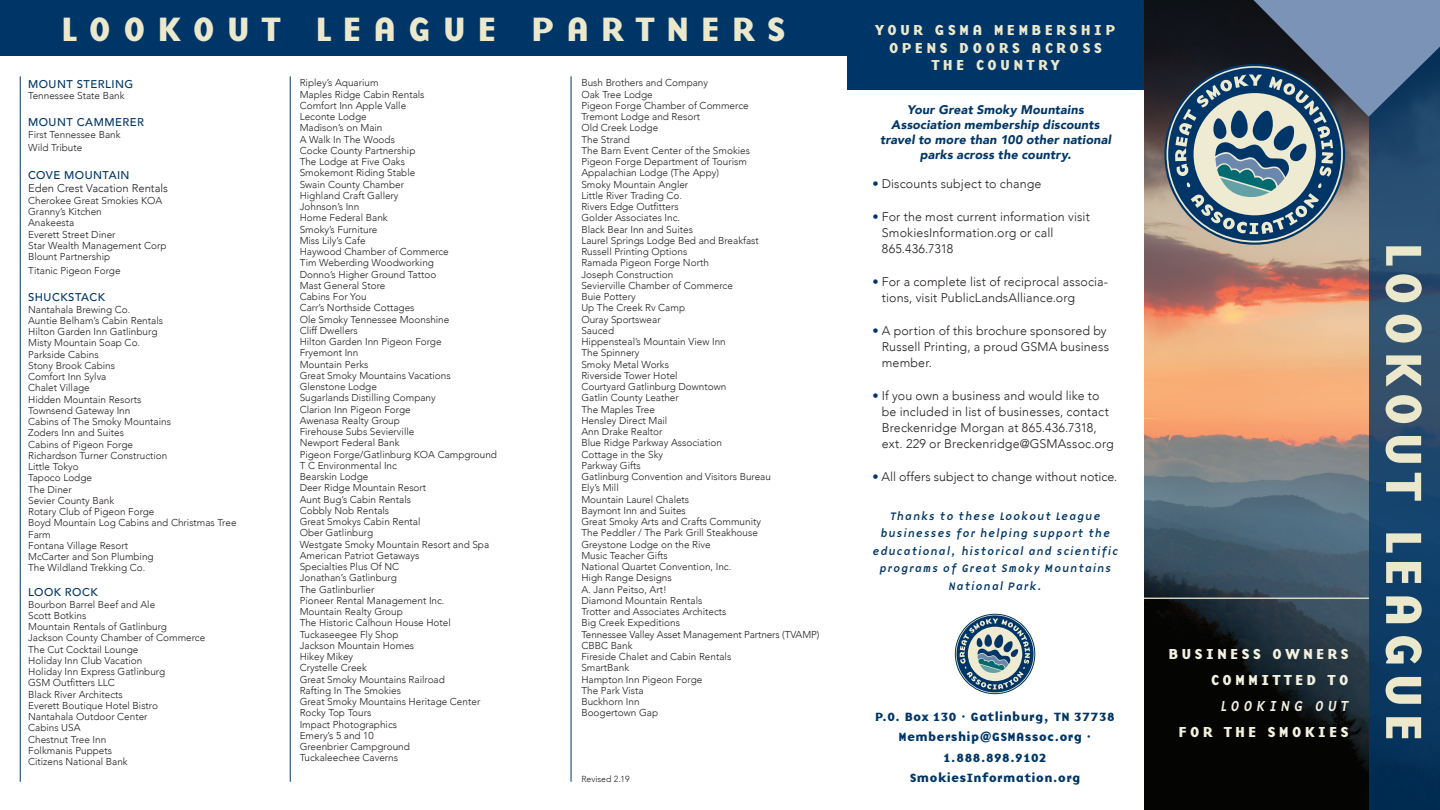
<style>
.page{position:relative;width:1440px;height:810px;background:#fff}
.page>*{position:absolute;margin:0;border:0;box-sizing:border-box;transform-origin:0 0}
.t1{font:52.5px "Base Nine B";letter-spacing:.1em;color:#ebe8cc}
.t2{font:35px "Base Nine B";letter-spacing:.325em;color:#ebe8cc}
.t3{font:15px/17.5px "Base Nine B";letter-spacing:.21em;color:#ebe8cc;text-align:center}
.t4{font:15px/26.2px "Base Nine B";letter-spacing:.2em;color:#f3f1df;text-align:right}
.t5{font:15px "Base Nine I";letter-spacing:.2em;color:#f3f1df}
.t6{font:300 12.5px/16.2px "Avenir";letter-spacing:.01em;color:#231f20}
.t7{font:italic 900 12.5px/15px "Avenir";letter-spacing:.01em;color:#003667;text-align:center}
.t8{font:12.38px/20.2px "Base Nine B";letter-spacing:.015em;color:#003667;text-align:center}
.t9{font:11.25px/17.5px "Base Nine I";letter-spacing:.05em;color:#003667;text-align:center}
.t10{font:500 11.25px "Avenir";letter-spacing:.04em;color:#003667}
.t11{font:300 11.25px "Avenir";color:#231f20}
.t12{font:300 10px/11.2px "Avenir";color:#231f20}
.t13{font:300 8.75px "Avenir";color:#231f20}
.s1{color:#003667}
</style>
<div class="page">
<div style="left:0;top:0;width:847px;height:56px;background:#003667"></div>
<div style="left:847px;top:0;width:311px;height:89px;background:#003667"></div>
<img style="left:1144px;top:0;width:225px;height:810px">
<hr style="left:1144px;top:598px;width:225px;height:1px;background:#f3f1df">
<svg style="left:955px;top:614px;width:80px;height:80px"></svg>
<svg style="left:1369px;top:245px;width:71px;height:565px;background:#194267"></svg>
<svg style="left:1164px;top:0;width:276px;height:245px;background:#5a6f81"></svg>
<hr style="left:20px;top:77px;width:1px;height:704px;background:#003667">
<hr style="left:290px;top:77px;width:1px;height:704px;background:#003667">
<hr style="left:571px;top:77px;width:1px;height:704px;background:#003667">
<h2 class="t2" style="left:61px;top:2px;width:726px">LOOKOUT LEAGUE PARTNERS</h2>
<h3 class="t3" style="left:876px;top:21px;width:241px">YOUR GSMA MEMBERSHIP<br>OPENS DOORS ACROSS<br>THE COUNTRY</h3>
<p class="t10" style="left:28px;top:74px;width:107px">MOUNT STERLING</p>
<p class="t12" style="left:28px;top:90px;width:98px">Tennessee State Bank</p>
<p class="t10" style="left:28px;top:113px;width:117px">MOUNT CAMMERER</p>
<p class="t12" style="left:28px;top:127px;width:94px;line-height:13.8px">First Tennessee Bank<br>Wild Tribute</p>
<p class="t10" style="left:28px;top:165px;width:103px">COVE MOUNTAIN</p>
<p class="t11" style="left:28px;top:182px;width:141px">Eden Crest Vacation Rentals</p>
<p class="t12" style="left:28px;top:195px;width:140px">Cherokee Great Smokies KOA<br>Granny’s Kitchen<br>Anakeesta<br>Everett Street Diner<br>Star Wealth Management Corp<br>Blount Partnership</p>
<p class="t12" style="left:28px;top:265px;width:94px">Titanic Pigeon Forge</p>
<p class="t10" style="left:28px;top:288px;width:78px">SHUCKSTACK</p>
<p class="t12" style="left:28px;top:303px;width:210px">Nantahala Brewing Co.<br>Auntie Belham’s Cabin Rentals<br>Hilton Garden Inn Gatlinburg<br>Misty Mountain Soap Co.<br>Parkside Cabins<br>Stony Brook Cabins<br>Comfort Inn Sylva<br>Chalet Village<br>Hidden Mountain Resorts<br>Townsend Gateway Inn<br>Cabins of The Smoky Mountains<br>Zoders Inn and Suites<br>Cabins of Pigeon Forge<br>Richardson Turner Construction<br>Little Tokyo<br>Tapoco Lodge<br>The Diner<br>Sevier County Bank<br>Rotary Club of Pigeon Forge<br>Boyd Mountain Log Cabins and Christmas Tree<br>Farm<br>Fontana Village Resort<br>McCarter and Son Plumbing<br>The Wildland Trekking Co.</p>
<p class="t10" style="left:28px;top:583px;width:71px">LOOK ROCK</p>
<p class="t12" style="left:28px;top:598px;width:179px">Bourbon Barrel Beef and Ale<br>Scott Botkins<br>Mountain Rentals of Gatlinburg<br>Jackson County Chamber of Commerce<br>The Cut Cocktail Lounge<br>Holiday Inn Club Vacation<br>Holiday Inn Express Gatlinburg<br>GSM Outfitters LLC<br>Black River Architects<br>Everett Boutique Hotel Bistro<br>Nantahala Outdoor Center<br>Cabins USA<br>Chestnut Tree Inn<br>Folkmanis Puppets<br>Citizens National Bank</p>
<p class="t12" style="left:300px;top:77px;width:199px">Ripley’s Aquarium<br>Maples Ridge Cabin Rentals<br>Comfort Inn Apple Valle<br>Leconte Lodge<br>Madison’s on Main<br>A Walk In The Woods<br>Cocke County Partnership<br>The Lodge at Five Oaks<br>Smokemont Riding Stable<br>Swain County Chamber<br>Highland Craft Gallery<br>Johnson’s Inn<br>Home Federal Bank<br>Smoky’s Furniture<br>Miss Lily’s Cafe<br>Haywood Chamber of Commerce<br>Tim Weberding Woodworking<br>Donno’s Higher Ground Tattoo<br>Mast General Store<br>Cabins For You<br>Carr’s Northside Cottages<br>Ole Smoky Tennessee Moonshine<br>Cliff Dwellers<br>Hilton Garden Inn Pigeon Forge<br>Fryemont Inn<br>Mountain Perks<br>Great Smoky Mountains Vacations<br>Glenstone Lodge<br>Sugarlands Distilling Company<br>Clarion Inn Pigeon Forge<br>Awenasa Realty Group<br>Firehouse Subs Sevierville<br>Newport Federal Bank<br>Pigeon Forge/Gatlinburg KOA Campground<br>T C Environmental Inc<br>Bearskin Lodge<br>Deer Ridge Mountain Resort<br>Aunt Bug’s Cabin Rentals<br>Cobbly Nob Rentals<br>Great Smokys Cabin Rental<br>Ober Gatlinburg<br>Westgate Smoky Mountain Resort and Spa<br>American Patriot Getaways<br>Specialties Plus Of NC<br>Jonathan’s Gatlinburg<br>The Gatlinburlier<br>Pioneer Rental Management Inc.<br>Mountain Realty Group<br>The Historic Calhoun House Hotel<br>Tuckaseegee Fly Shop<br>Jackson Mountain Homes<br>Hikey Mikey<br>Crystelle Creek<br>Great Smoky Mountains Railroad<br>Rafting In The Smokies<br>Great Smoky Mountains Heritage Center<br>Rocky Top Tours<br>Impact Photographics<br>Emery’s 5 and 10<br>Greenbrier Campground<br>Tuckaleechee Caverns</p>
<p class="t12" style="left:581px;top:77px;width:240px">Bush Brothers and Company<br>Oak Tree Lodge<br>Pigeon Forge Chamber of Commerce<br>Tremont Lodge and Resort<br>Old Creek Lodge<br>The Strand<br>The Barn Event Center of the Smokies<br>Pigeon Forge Department of Tourism<br>Appalachian Lodge (The Appy)<br>Smoky Mountain Angler<br>Little River Trading Co.<br>Rivers Edge Outfitters<br>Golder Associates Inc.<br>Black Bear Inn and Suites<br>Laurel Springs Lodge Bed and Breakfast<br>Russell Printing Options<br>Ramada Pigeon Forge North<br>Joseph Construction<br>Sevierville Chamber of Commerce<br>Buie Pottery<br>Up The Creek Rv Camp<br>Ouray Sportswear<br>Sauced<br>Hippensteal’s Mountain View Inn<br>The Spinnery<br>Smoky Metal Works<br>Riverside Tower Hotel<br>Courtyard Gatlinburg Downtown<br>Gatlin County Leather<br>The Maples Tree<br>Hensley Direct Mail<br>Ann Drake Realtor<br>Blue Ridge Parkway Association<br>Cottage in the Sky<br>Parkway Gifts<br>Gatlinburg Convention and Visitors Bureau<br>Ely’s Mill<br>Mountain Laurel Chalets<br>Baymont Inn and Suites<br>Great Smoky Arts and Crafts Community<br>The Peddler / The Park Grill Steakhouse<br>Greystone Lodge on the Rive<br>Music Teacher Gifts<br>National Quartet Convention, Inc.<br>High Range Designs<br>A. Jann Peitso, Art!<br>Diamond Mountain Rentals<br>Trotter and Associates Architects<br>Big Creek Expeditions<br>Tennessee Valley Asset Management Partners (TVAMP)<br>CBBC Bank<br>Fireside Chalet and Cabin Rentals<br>SmartBank<br>Hampton Inn Pigeon Forge<br>The Park Vista<br>Buckhorn Inn<br>Boogertown Gap</p>
<p class="t13" style="left:581px;top:774px;width:50px">Revised 2.19</p>
<p class="t7" style="left:880px;top:102px;width:233px">Your Great Smoky Mountains<br>Association membership discounts travel to more than 100 other national parks across the country.</p>
<p class="t6" style="left:872px;top:176px;width:171px"><span class="s1">•</span> Discounts subject to change</p>
<p class="t6" style="left:882px;top:208px;width:210px;text-indent:-9px"><span class="s1">•</span> For the most current information visit<br>SmokiesInformation.org or call<br>865.436.7318</p>
<p class="t6" style="left:882px;top:273px;width:228px;text-indent:-9px"><span class="s1">•</span> For a complete list of reciprocal associa&shy;tions, visit PublicLandsAlliance.org</p>
<p class="t6" style="left:882px;top:322px;width:229px;text-indent:-9px"><span class="s1">•</span> A portion of this brochure sponsored by<br>Russell Printing, a proud GSMA business member.</p>
<p class="t6" style="left:882px;top:387px;width:233px;text-indent:-9px"><span class="s1">•</span> If you own a business and would like to be included in list of businesses, contact Breckenridge Morgan at 865.436.7318, ext. 229 or Breckenridge@GSMAssoc.org</p>
<p class="t6" style="left:872px;top:468px;width:247px"><span class="s1">•</span> All offers subject to change without notice.</p>
<p class="t9" style="left:872px;top:507px;width:248px">Thanks to these Lookout League businesses for helping support the educational, historical and scientific programs of Great Smoky Mountains<br>National Park.</p>
<p class="t8" style="left:875px;top:706px;width:241px">P.O. Box 130 · Gatlinburg, TN 37738<br>Membership@GSMAssoc.org ·<br>1.888.898.9102<br>SmokiesInformation.org</p>
<h3 class="t4" style="left:1168px;top:640px;width:182px">BUSINESS OWNERS<br>COMMITTED TO</h3>
<h3 class="t5" style="left:1221px;top:695px;width:130px">LOOKING OUT</h3>
<h3 class="t4" style="left:1178px;top:718px;width:172px">FOR THE SMOKIES</h3>
<h1 class="t1" style="left:1446px;top:242px;width:502px;rotate:90deg">LOOKOUT LEAGUE</h1>
</div>
